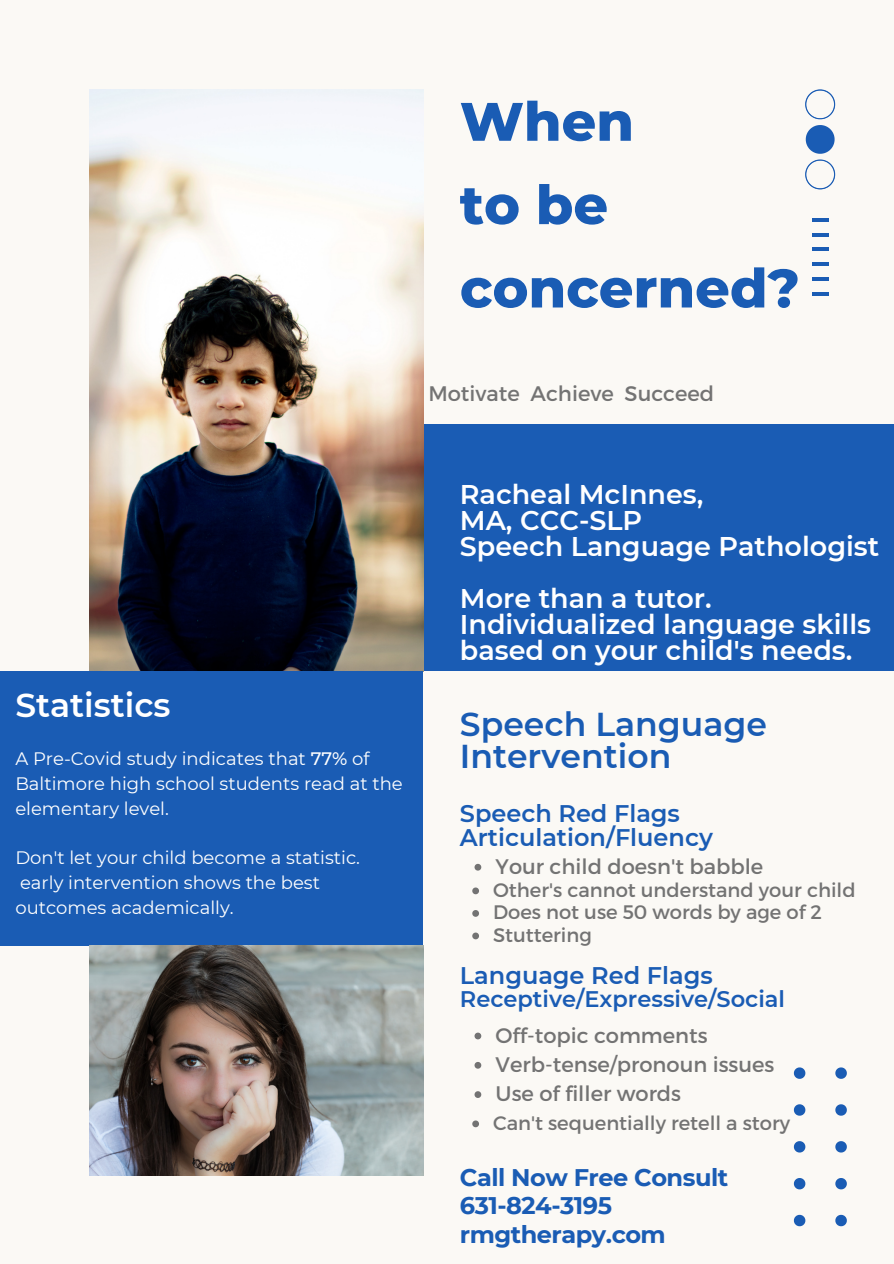
<style>
.page{position:relative;width:894px;height:1264px;background:#fff}
.page>*{position:absolute;margin:0;border:0;box-sizing:border-box;transform-origin:0 0}
.t1{font:800 54px/83.2px "Montserrat";color:#1a5cb4}
.t2{font:600 33px/31.5px "Montserrat";color:#1a5cb4}
.t3{font:600 33px "Montserrat";color:#fff}
.t4{font:600 27px/26px "Montserrat";color:#fff}
.t5{font:600 24px "Montserrat";color:#1a5cb4}
.t6{font:700 24px "Montserrat";letter-spacing:-.02em;color:#1a5cb4}
.t7{font:600 22.5px "Montserrat";color:#1a5cb4}
.t8{font:21px "Montserrat";color:#737373}
.t9{font:19.5px "Montserrat";color:#737373}
.t10{font:18px/24.8px "Montserrat";color:#fff}
.s1{font-weight:500}
</style>
<div class="page">
<div style="left:0;top:0;width:893px;height:1263px;background:#fbf9f5"></div>
<div style="left:422px;top:424px;width:471px;height:247px;background:#1a5cb4"></div>
<img style="left:89px;top:89px;width:334px;height:582px">
<div style="left:0;top:671px;width:422px;height:274px;background:#1a5cb4"></div>
<img style="left:89px;top:945px;width:334px;height:230px">
<svg style="left:805px;top:89px;width:29px;height:30px"></svg>
<svg style="left:805px;top:125px;width:29px;height:64px"></svg>
<hr style="left:811px;top:218px;width:17px;height:3px;background:#1a5cb4">
<hr style="left:811px;top:233px;width:17px;height:3px;background:#1a5cb4">
<hr style="left:811px;top:248px;width:17px;height:3px;background:#1a5cb4">
<hr style="left:811px;top:262px;width:17px;height:4px;background:#1a5cb4">
<hr style="left:811px;top:277px;width:17px;height:4px;background:#1a5cb4">
<hr style="left:811px;top:292px;width:17px;height:3px;background:#1a5cb4">
<svg style="left:793px;top:1214px;width:12px;height:12px"></svg>
<svg style="left:835px;top:1214px;width:11px;height:12px"></svg>
<svg style="left:793px;top:1178px;width:12px;height:11px"></svg>
<svg style="left:835px;top:1178px;width:11px;height:11px"></svg>
<svg style="left:793px;top:1141px;width:12px;height:11px"></svg>
<svg style="left:835px;top:1141px;width:11px;height:11px"></svg>
<svg style="left:793px;top:1104px;width:12px;height:11px"></svg>
<svg style="left:835px;top:1104px;width:11px;height:11px"></svg>
<svg style="left:793px;top:1067px;width:12px;height:11px"></svg>
<svg style="left:835px;top:1067px;width:11px;height:11px"></svg>
<svg style="left:474px;top:863px;width:7px;height:7px"></svg>
<svg style="left:472px;top:887px;width:7px;height:7px"></svg>
<svg style="left:472px;top:910px;width:7px;height:6px"></svg>
<svg style="left:472px;top:932px;width:7px;height:7px"></svg>
<svg style="left:474px;top:1032px;width:7px;height:7px"></svg>
<svg style="left:474px;top:1062px;width:7px;height:6px"></svg>
<svg style="left:474px;top:1091px;width:7px;height:6px"></svg>
<svg style="left:472px;top:1120px;width:7px;height:7px"></svg>
<p class="t1" style="left:460px;top:80px;width:175px">When</p>
<p class="t1" style="left:460px;top:163px;width:341px">to be concerned?</p>
<p class="t8" style="left:428px;top:380px;width:287px">Motivate Achieve Succeed</p>
<p class="t3" style="left:15px;top:684px;width:157px">Statistics</p>
<p class="t10" style="left:15px;top:746px;width:389px">A Pre-Covid study indicates that <span class="s1">77%</span> of<br>Baltimore high school students read at the elementary level.</p>
<p class="t10" style="left:15px;top:845px;width:346px">Don't let your child become a statistic. early intervention shows the best outcomes academically.</p>
<p class="t4" style="left:460px;top:481px;width:245px">Racheal McInnes,</p>
<p class="t4" style="left:460px;top:507px;width:184px">MA, CCC-SLP</p>
<p class="t4" style="left:460px;top:533px;width:421px">Speech Language Pathologist</p>
<p class="t4" style="left:460px;top:585px;width:412px">More than a tutor.<br>Individualized language skills based on your child's needs.</p>
<p class="t2" style="left:460px;top:708px;width:308px">Speech Language<br>Intervention</p>
<p class="t5" style="left:460px;top:798px;width:221px">Speech Red Flags</p>
<p class="t5" style="left:460px;top:822px;width:254px">Articulation/Fluency</p>
<p class="t8" style="left:495px;top:852px;width:269px">Your child doesn't babble</p>
<p class="t9" style="left:493px;top:876px;width:364px">Other's cannot understand your child</p>
<p class="t9" style="left:493px;top:899px;width:330px">Does not use 50 words by age of 2</p>
<p class="t9" style="left:493px;top:922px;width:100px">Stuttering</p>
<p class="t5" style="left:460px;top:960px;width:254px">Language Red Flags</p>
<p class="t7" style="left:460px;top:985px;width:326px">Receptive/Expressive/Social</p>
<p class="t8" style="left:495px;top:1021px;width:213px">Off-topic comments</p>
<p class="t8" style="left:495px;top:1050px;width:280px">Verb-tense/pronoun issues</p>
<p class="t8" style="left:495px;top:1080px;width:187px">Use of filler words</p>
<p class="t9" style="left:493px;top:1109px;width:298px">Can't sequentially retell a story</p>
<p class="t6" style="left:460px;top:1162px;width:270px">Call Now Free Consult</p>
<p class="t6" style="left:460px;top:1191px;width:153px">631-824-3195</p>
<p class="t6" style="left:460px;top:1219px;width:207px">rmgtherapy.com</p>
</div>
